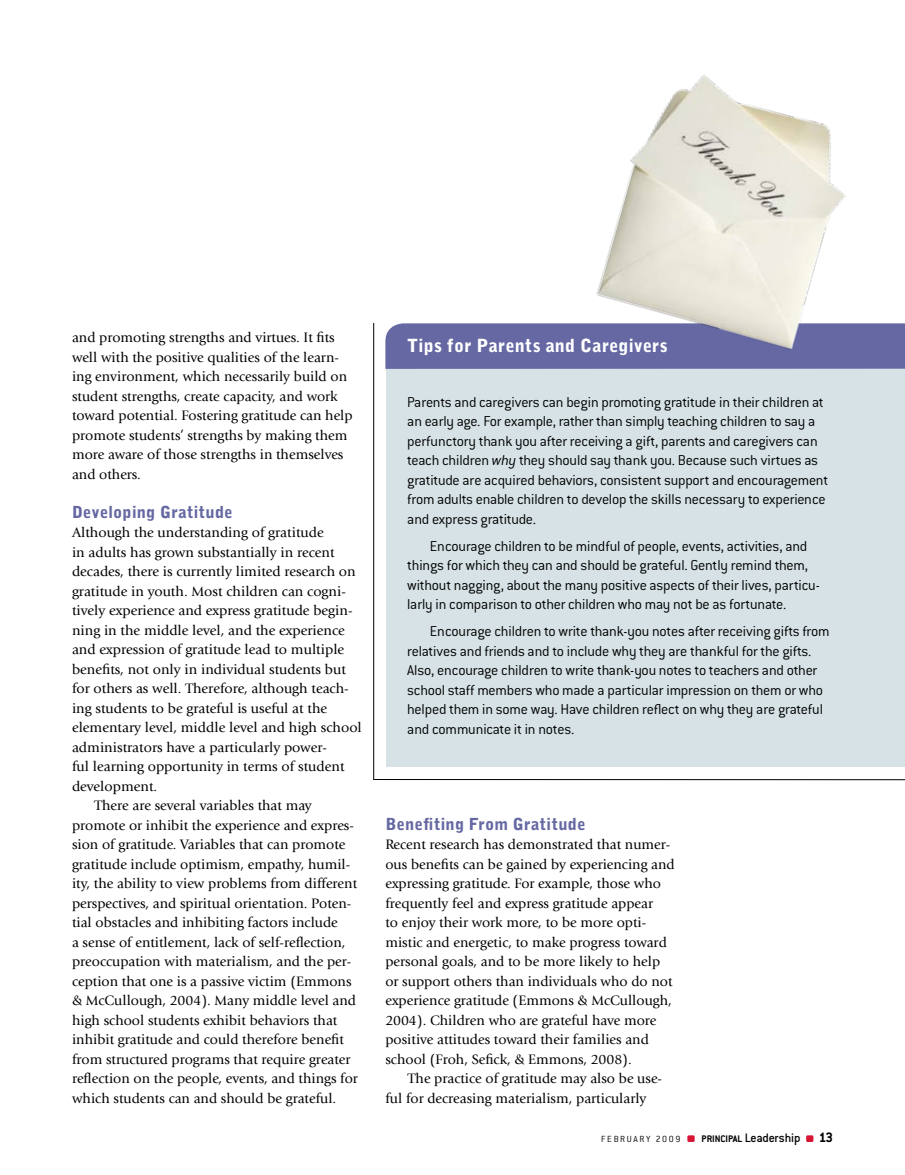
<style>
.page{position:relative;width:905px;height:1175px;background:#fff}
.page>*{position:absolute;margin:0;border:0;box-sizing:border-box;transform-origin:0 0}
.t1{font:900 18px "Bell Gothic";letter-spacing:.01em;color:#fff}
.t2{font:900 16.5px "Bell Gothic";letter-spacing:.015em;color:#6568a2}
.t3{font:300 15.75px/19.5px "Conduit ITC";letter-spacing:-.015em;color:#000}
.t4{font:14.25px/19.5px "Giovanni LT";color:#000}
.t5{font:500 13.5px "Conduit ITC";letter-spacing:-.015em;color:#000}
.t6{font:300 9.75px "Conduit ITC";letter-spacing:.165em;color:#000}
.s1{font-style:italic}
.s2{font-weight:700;font-size:10.5px}
.s3{font-weight:700;font-size:15px}
</style>
<div class="page">
<div style="left:806px;top:1135px;width:7px;height:7px;background:#d71635;border-radius:2px"></div>
<div style="left:687px;top:1135px;width:7px;height:7px;background:#d71635;border-radius:2px"></div>
<svg style="left:373px;top:323px;width:531px;height:457px"></svg>
<div style="left:386px;top:353px;width:518px;height:413px;background:#d6e2e5"></div>
<div style="left:385px;top:323px;width:519px;height:46px;background:#6568a2"></div>
<img style="left:583px;top:75px;width:289px;height:288px">
<p class="t4" style="left:72px;top:328px;width:282px">and promoting strengths and virtues. It fits well with the positive qualities of the learn&shy;ing environment, which necessarily build on student strengths, create capacity, and work toward potential. Fostering gratitude can help promote students’ strengths by making them more aware of those strengths in themselves and others.</p>
<p class="t2" style="left:72px;top:502px;width:162px">Developing Gratitude</p>
<p class="t4" style="left:72px;top:523px;width:253px">Although the understanding of gratitude</p>
<p class="t4" style="left:72px;top:542px;width:264px">in adults has grown substantially in recent</p>
<p class="t4" style="left:72px;top:562px;width:285px">decades, there is currently limited research on</p>
<p class="t4" style="left:72px;top:581px;width:275px">gratitude in youth. Most children can cogni-</p>
<p class="t4" style="left:72px;top:601px;width:282px">tively experience and express gratitude begin-</p>
<p class="t4" style="left:72px;top:620px;width:274px">ning in the middle level, and the experience</p>
<p class="t4" style="left:72px;top:640px;width:274px">and expression of gratitude lead to multiple</p>
<p class="t4" style="left:72px;top:659px;width:275px">benefits, not only in individual students but</p>
<p class="t4" style="left:72px;top:679px;width:278px">for others as well. Therefore, although teach-</p>
<p class="t4" style="left:72px;top:698px;width:257px">ing students to be grateful is useful at the</p>
<p class="t4" style="left:72px;top:718px;width:291px">elementary level, middle level and high school</p>
<p class="t4" style="left:72px;top:737px;width:256px">administrators have a particularly power-</p>
<p class="t4" style="left:72px;top:757px;width:274px">ful learning opportunity in terms of student</p>
<p class="t4" style="left:72px;top:776px;width:87px">development.</p>
<p class="t4" style="left:94px;top:796px;width:219px">There are several variables that may</p>
<p class="t4" style="left:72px;top:815px;width:283px">promote or inhibit the experience and expres-</p>
<p class="t4" style="left:72px;top:835px;width:275px">sion of gratitude. Variables that can promote</p>
<p class="t4" style="left:72px;top:854px;width:280px">gratitude include optimism, empathy, humil-</p>
<p class="t4" style="left:72px;top:874px;width:286px">ity, the ability to view problems from different</p>
<p class="t4" style="left:72px;top:893px;width:281px">perspectives, and spiritual orientation. Poten-</p>
<p class="t4" style="left:72px;top:913px;width:267px">tial obstacles and inhibiting factors include</p>
<p class="t4" style="left:72px;top:932px;width:275px">a sense of entitlement, lack of self-reflection,</p>
<p class="t4" style="left:72px;top:952px;width:281px">preoccupation with materialism, and the per-</p>
<p class="t4" style="left:72px;top:971px;width:281px">ception that one is a passive victim (Emmons</p>
<p class="t4" style="left:72px;top:991px;width:285px">&amp; McCullough, 2004). Many middle level and</p>
<p class="t4" style="left:72px;top:1010px;width:267px">high school students exhibit behaviors that</p>
<p class="t4" style="left:72px;top:1030px;width:273px">inhibit gratitude and could therefore benefit</p>
<p class="t4" style="left:72px;top:1049px;width:280px">from structured programs that require greater</p>
<p class="t4" style="left:72px;top:1069px;width:287px">reflection on the people, events, and things for</p>
<p class="t4" style="left:72px;top:1088px;width:266px">which students can and should be grateful.</p>
<p class="t1" style="left:407px;top:335px;width:262px">Tips for Parents and Caregivers</p>
<p class="t3" style="left:407px;top:392px;width:422px">Parents and caregivers can begin promoting gratitude in their children at an early age. For example, rather than simply teaching children to say a perfunctory thank you after receiving a gift, parents and caregivers can teach children <span class="s1">why</span> they should say thank you. Because such virtues as gratitude are acquired behaviors, consistent support and encouragement from adults enable children to develop the skills necessary to experience and express gratitude.</p>
<p class="t3" style="left:407px;top:536px;width:414px;text-indent:23px">Encourage children to be mindful of people, events, activities, and things for which they can and should be grateful. Gently remind them, without nagging, about the many positive aspects of their lives, particu&shy;larly in comparison to other children who may not be as fortunate.</p>
<p class="t3" style="left:407px;top:621px;width:424px;text-indent:23px">Encourage children to write thank-you notes after receiving gifts from relatives and friends and to include why they are thankful for the gifts.<br>Also, encourage children to write thank-you notes to teachers and other school staff members who made a particular impression on them or who helped them in some way. Have children reflect on why they are grateful and communicate it in notes.</p>
<p class="t2" style="left:385px;top:814px;width:202px">Benefiting From Gratitude</p>
<p class="t4" style="left:385px;top:835px;width:286px">Recent research has demonstrated that numer-</p>
<p class="t4" style="left:385px;top:854px;width:291px">ous benefits can be gained by experiencing and</p>
<p class="t4" style="left:385px;top:874px;width:277px">expressing gratitude. For example, those who</p>
<p class="t4" style="left:385px;top:893px;width:269px">frequently feel and express gratitude appear</p>
<p class="t4" style="left:385px;top:913px;width:262px">to enjoy their work more, to be more opti-</p>
<p class="t4" style="left:385px;top:932px;width:283px">mistic and energetic, to make progress toward</p>
<p class="t4" style="left:385px;top:952px;width:276px">personal goals, and to be more likely to help</p>
<p class="t4" style="left:385px;top:971px;width:289px">or support others than individuals who do not</p>
<p class="t4" style="left:385px;top:991px;width:288px">experience gratitude (Emmons &amp; McCullough,</p>
<p class="t4" style="left:385px;top:1010px;width:273px">2004). Children who are grateful have more</p>
<p class="t4" style="left:385px;top:1030px;width:265px">positive attitudes toward their families and</p>
<p class="t4" style="left:385px;top:1049px;width:248px">school (Froh, Sefick, &amp; Emmons, 2008).</p>
<p class="t4" style="left:408px;top:1069px;width:256px">The practice of gratitude may also be use-</p>
<p class="t4" style="left:385px;top:1088px;width:262px">ful for decreasing materialism, particularly</p>
<p class="t6" style="left:601px;top:1133px;width:81px">feb ruary 2009</p>
<p class="t5" style="left:701px;top:1130px;width:133px"><span class="s2">PRINCIPAL</span> Leadership <span class="s3">13</span></p>
</div>
